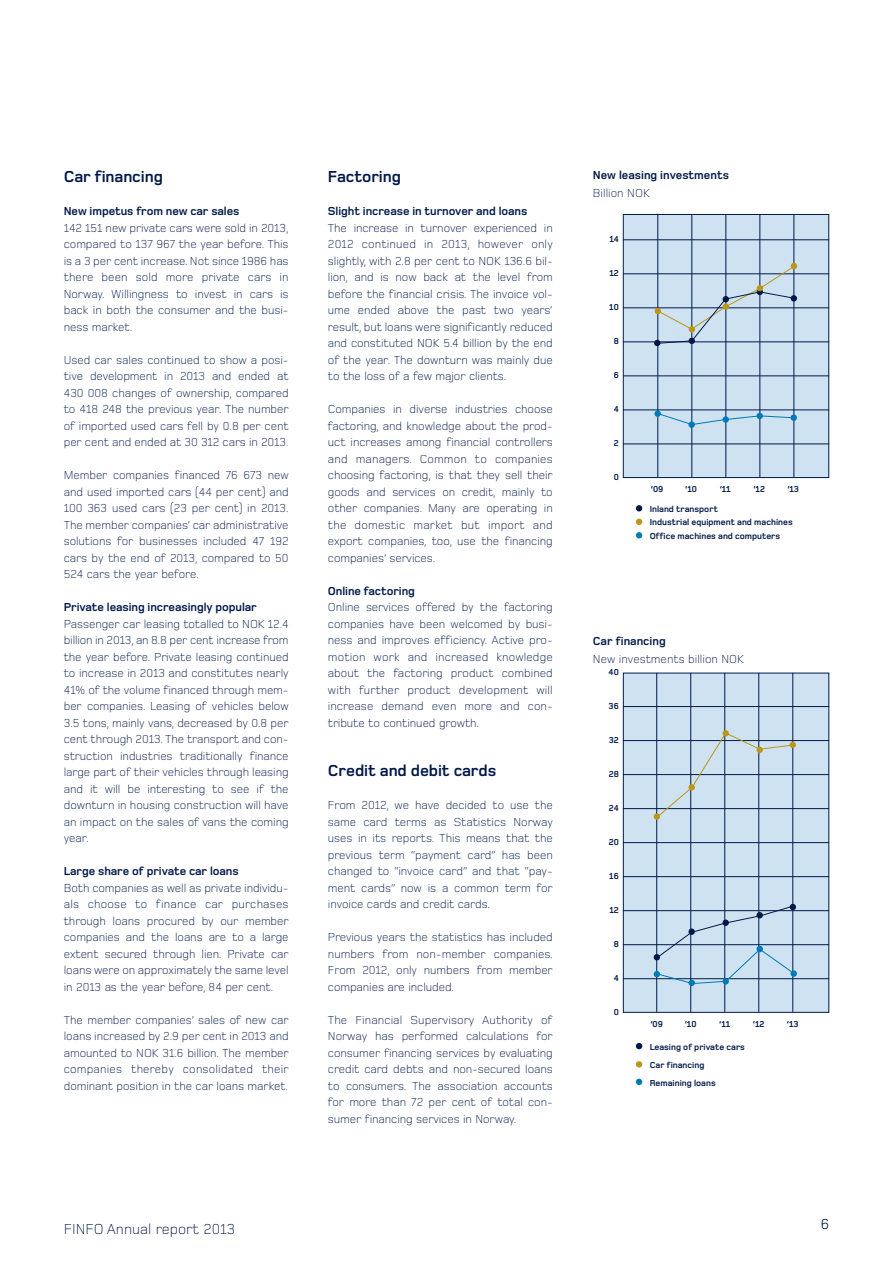
<style>
.page{position:relative;width:893px;height:1263px;background:#fff}
.page>*{position:absolute;margin:0;border:0;box-sizing:border-box;transform-origin:0 0}
.t1{font:700 16.5px "Foundry Monoline";letter-spacing:-.005em;color:#001949}
.t2{font:300 15px "Foundry Monoline";color:#001949}
.t3{font:15px "Foundry Monoline";color:#001949}
.t4{font:300 12px/16.5px "Foundry Monoline";letter-spacing:-.005em;color:#001949;text-align:justify}
.t5{font:700 12px "Foundry Monoline";letter-spacing:-.005em;color:#001949}
.t6{font:700 9px/13.5px "Foundry Monoline";color:#001949}
</style>
<div class="page">
<div style="left:624px;top:215px;width:204px;height:262px;background:#cfe2f1"></div>
<div style="left:623px;top:214px;width:206px;height:264px;border:1px solid #001949"></div>
<hr style="left:623px;top:274px;width:206px;height:1px;background:#001949">
<hr style="left:623px;top:240px;width:206px;height:1px;background:#001949">
<hr style="left:623px;top:308px;width:206px;height:1px;background:#001949">
<hr style="left:623px;top:342px;width:206px;height:1px;background:#001949">
<hr style="left:623px;top:376px;width:206px;height:1px;background:#001949">
<hr style="left:623px;top:410px;width:206px;height:1px;background:#001949">
<hr style="left:623px;top:444px;width:206px;height:1px;background:#001949">
<hr style="left:692px;top:215px;width:1px;height:262px;background:#001949">
<hr style="left:658px;top:214px;width:1px;height:263px;background:#001949">
<hr style="left:726px;top:215px;width:1px;height:262px;background:#001949">
<hr style="left:760px;top:214px;width:1px;height:263px;background:#001949">
<hr style="left:794px;top:215px;width:1px;height:262px;background:#001949">
<svg style="left:654px;top:410px;width:7px;height:7px"></svg>
<div style="left:688px;top:421px;width:7px;height:7px;background:#007ab6;border-radius:50%"></div>
<svg style="left:636px;top:505px;width:6px;height:6px"></svg>
<svg style="left:636px;top:519px;width:6px;height:6px"></svg>
<svg style="left:636px;top:532px;width:6px;height:6px"></svg>
<div style="left:624px;top:673px;width:204px;height:339px;background:#cfe2f1"></div>
<div style="left:623px;top:673px;width:206px;height:340px;border:1px solid #001949"></div>
<hr style="left:623px;top:842px;width:206px;height:1px;background:#001949">
<hr style="left:623px;top:808px;width:206px;height:1px;background:#001949">
<hr style="left:623px;top:774px;width:206px;height:1px;background:#001949">
<hr style="left:623px;top:740px;width:206px;height:1px;background:#001949">
<hr style="left:623px;top:706px;width:206px;height:1px;background:#001949">
<hr style="left:623px;top:876px;width:206px;height:1px;background:#001949">
<hr style="left:623px;top:910px;width:206px;height:1px;background:#001949">
<hr style="left:623px;top:944px;width:206px;height:1px;background:#001949">
<hr style="left:623px;top:978px;width:206px;height:1px;background:#001949">
<hr style="left:690px;top:673px;width:1px;height:339px;background:#001949">
<hr style="left:656px;top:673px;width:1px;height:339px;background:#001949">
<hr style="left:724px;top:673px;width:1px;height:339px;background:#001949">
<hr style="left:758px;top:673px;width:1px;height:339px;background:#001949">
<hr style="left:792px;top:673px;width:1px;height:339px;background:#001949">
<div style="left:654px;top:813px;width:6px;height:7px;background:#ba9719;border-radius:50%"></div>
<svg style="left:636px;top:1043px;width:6px;height:6px"></svg>
<svg style="left:636px;top:1061px;width:6px;height:6px"></svg>
<svg style="left:636px;top:1079px;width:6px;height:6px"></svg>
<div style="left:789px;top:742px;width:7px;height:6px;background:#ba9719;border-radius:50%"></div>
<div style="left:688px;top:980px;width:7px;height:6px;background:#007ab6;border-radius:50%"></div>
<svg style="left:657px;top:412px;width:138px;height:13px"></svg>
<svg style="left:654px;top:263px;width:143px;height:83px"></svg>
<svg style="left:656px;top:732px;width:138px;height:86px"></svg>
<svg style="left:654px;top:904px;width:142px;height:80px"></svg>
<h1 class="t1" style="left:64px;top:171px;width:101px">Car financing</h1>
<p class="t5" style="left:64px;top:207px;width:177px">New impetus from new car sales</p>
<p class="t4" style="left:64px;top:220px;width:226px">142 151 new private cars were sold in 2013, compared to 137 967 the year before. This is a 3 per cent increase. Not since 1986 has there been sold more private cars in Norway. Willingness to invest in cars is back in both the consumer and the busi&shy;ness market.</p>
<p class="t4" style="left:64px;top:352px;width:226px">Used car sales continued to show a posi&shy;tive development in 2013 and ended at 430 008 changes of ownership, compared to 418 248 the previous year. The number of imported used cars fell by 0.8 per cent per cent and ended at 30 312 cars in 2013.</p>
<p class="t4" style="left:64px;top:468px;width:226px">Member companies financed 76 673 new and used imported cars (44 per cent) and 100 363 used cars (23 per cent) in 2013.<br>The member companies’ car administrative solutions for businesses included 47 192 cars by the end of 2013, compared to 50<br>524 cars the year before.</p>
<p class="t5" style="left:64px;top:603px;width:195px">Private leasing increasingly popular</p>
<p class="t4" style="left:64px;top:616px;width:226px">Passenger car leasing totalled to NOK 12.4 billion in 2013, an 8.8 per cent increase from the year before. Private leasing continued to increase in 2013 and constitutes nearly 41% of the volume financed through mem&shy;ber companies. Leasing of vehicles below 3.5 tons, mainly vans, decreased by 0.8 per cent through 2013. The transport and con&shy;struction industries traditionally finance large part of their vehicles through leasing and it will be interesting to see if the downturn in housing construction will have an impact on the sales of vans the coming year.</p>
<p class="t5" style="left:64px;top:867px;width:176px">Large share of private car loans</p>
<p class="t4" style="left:64px;top:880px;width:226px">Both companies as well as private individu&shy;als choose to finance car purchases through loans procured by our member companies and the loans are to a large extent secured through lien. Private car loans were on approximately the same level in 2013 as the year before, 84 per cent.</p>
<p class="t4" style="left:64px;top:1012px;width:226px">The member companies’ sales of new car loans increased by 2.9 per cent in 2013 and amounted to NOK 31.6 billion. The member companies thereby consolidated their dominant position in the car loans market.</p>
<h1 class="t1" style="left:328px;top:171px;width:75px">Factoring</h1>
<p class="t5" style="left:328px;top:207px;width:201px">Slight increase in turnover and loans</p>
<p class="t4" style="left:328px;top:220px;width:226px">The increase in turnover experienced in 2012 continued in 2013, however only slightly, with 2.8 per cent to NOK 136.6 bil&shy;lion, and is now back at the level from before the financial crisis. The invoice vol&shy;ume ended above the past two years’ result, but loans were significantly reduced and constituted NOK 5.4 billion by the end of the year. The downturn was mainly due to the loss of a few major clients.</p>
<p class="t4" style="left:328px;top:402px;width:226px">Companies in diverse industries choose factoring, and knowledge about the prod&shy;uct increases among financial controllers and managers. Common to companies choosing factoring, is that they sell their goods and services on credit, mainly to other companies. Many are operating in the domestic market but import and export companies, too, use the financing companies’ services.</p>
<p class="t5" style="left:328px;top:586px;width:89px">Online factoring</p>
<p class="t4" style="left:328px;top:600px;width:226px">Online services offered by the factoring companies have been welcomed by busi&shy;ness and improves efficiency. Active pro&shy;motion work and increased knowledge about the factoring product combined with further product development will increase demand even more and con&shy;tribute to continued growth.</p>
<h1 class="t1" style="left:328px;top:765px;width:170px">Credit and debit cards</h1>
<p class="t4" style="left:328px;top:798px;width:226px">From 2012, we have decided to use the same card terms as Statistics Norway uses in its reports. This means that the previous term “payment card” has been changed to “invoice card” and that “pay&shy;ment cards” now is a common term for invoice cards and credit cards.</p>
<p class="t4" style="left:328px;top:930px;width:226px">Previous years the statistics has included numbers from non-member companies.<br>From 2012, only numbers from member companies are included.</p>
<p class="t4" style="left:328px;top:1012px;width:226px">The Financial Supervisory Authority of Norway has performed calculations for consumer financing services by evaluating credit card debts and non-secured loans to consumers. The association accounts for more than 72 per cent of total con&shy;sumer financing services in Norway.</p>
<p class="t5" style="left:593px;top:170px;width:138px">New leasing investments</p>
<p class="t4" style="left:593px;top:186px;width:59px">Billion NOK</p>
<p class="t6" style="left:609px;top:233px;width:11px">14</p>
<p class="t6" style="left:609px;top:267px;width:11px">12</p>
<p class="t6" style="left:609px;top:301px;width:11px">10</p>
<p class="t6" style="left:614px;top:335px;width:7px">8</p>
<p class="t6" style="left:614px;top:369px;width:7px">6</p>
<p class="t6" style="left:614px;top:403px;width:7px">4</p>
<p class="t6" style="left:614px;top:437px;width:6px">2</p>
<p class="t6" style="left:614px;top:471px;width:7px">0</p>
<p class="t6" style="left:651px;top:483px;width:14px">‘09</p>
<p class="t6" style="left:685px;top:483px;width:13px">‘10</p>
<p class="t6" style="left:720px;top:483px;width:13px">‘11</p>
<p class="t6" style="left:753px;top:483px;width:13px">‘12</p>
<p class="t6" style="left:787px;top:483px;width:13px">‘13</p>
<p class="t6" style="left:650px;top:503px;width:144px">Inland transport<br>Industrial equipment and machines<br>Office machines and computers</p>
<p class="t5" style="left:593px;top:637px;width:74px">Car financing</p>
<p class="t4" style="left:593px;top:652px;width:153px">New investments billion NOK</p>
<p class="t6" style="left:609px;top:666px;width:12px">40</p>
<p class="t6" style="left:609px;top:700px;width:12px">36</p>
<p class="t6" style="left:609px;top:734px;width:12px">32</p>
<p class="t6" style="left:609px;top:768px;width:12px">28</p>
<p class="t6" style="left:609px;top:802px;width:12px">24</p>
<p class="t6" style="left:609px;top:836px;width:12px">20</p>
<p class="t6" style="left:609px;top:870px;width:11px">16</p>
<p class="t6" style="left:609px;top:904px;width:11px">12</p>
<p class="t6" style="left:614px;top:938px;width:7px">8</p>
<p class="t6" style="left:614px;top:972px;width:7px">4</p>
<p class="t6" style="left:614px;top:1006px;width:7px">0</p>
<p class="t6" style="left:650px;top:1018px;width:14px">‘09</p>
<p class="t6" style="left:685px;top:1018px;width:13px">‘10</p>
<p class="t6" style="left:719px;top:1018px;width:13px">‘11</p>
<p class="t6" style="left:753px;top:1018px;width:13px">‘12</p>
<p class="t6" style="left:787px;top:1018px;width:13px">‘13</p>
<p class="t6" style="left:650px;top:1038px;width:97px;line-height:18px">Leasing of private cars<br>Car financing<br>Remaining loans</p>
<p class="t2" style="left:64px;top:1223px;width:173px">FINFO Annual report 2013</p>
<p class="t3" style="left:821px;top:1219px;width:10px">6</p>
</div>
